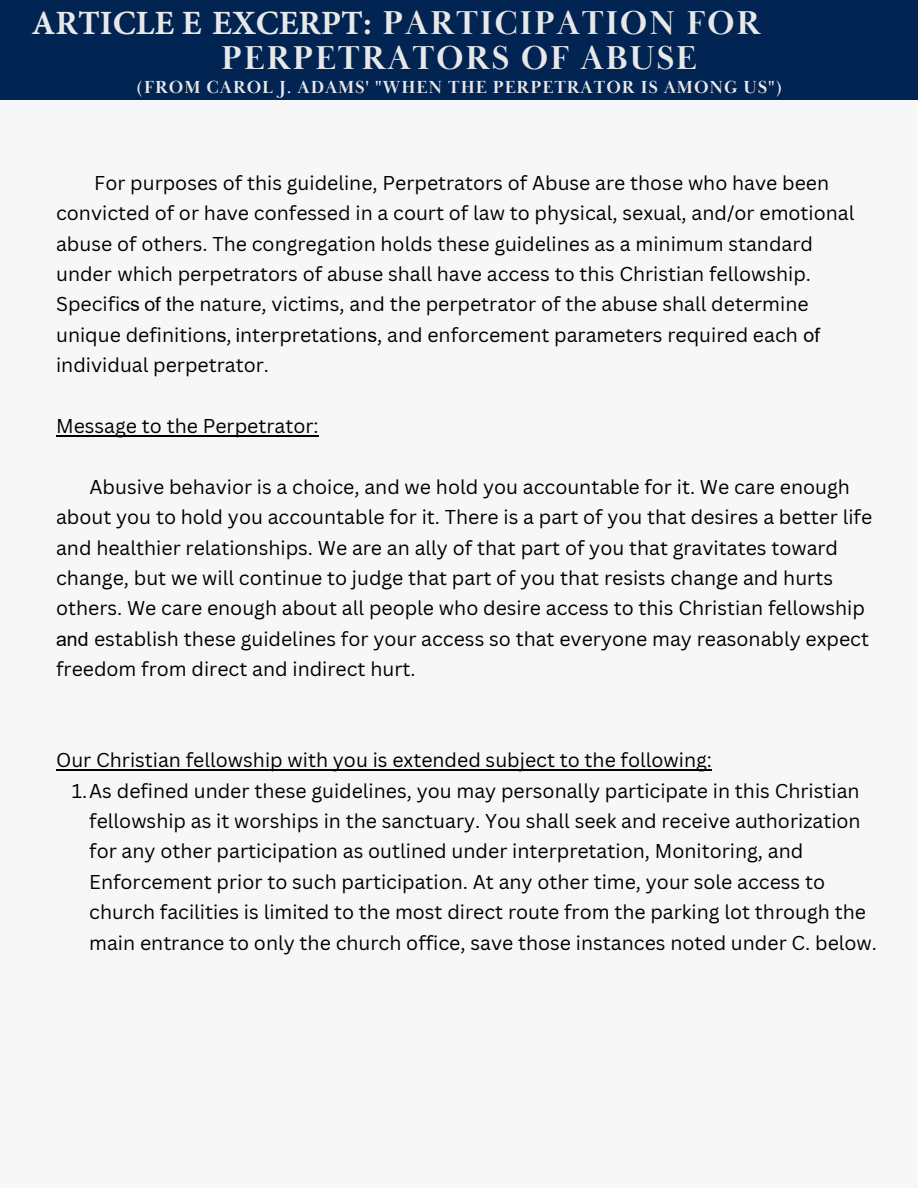
<style>
.page{position:relative;width:918px;height:1188px;background:#f7f7f7}
.page>*{position:absolute;margin:0;border:0;box-sizing:border-box;transform-origin:0 0}
.t1{font:700 34.05px "Minion Pro";color:#e8e8e8}
.t2{font:700 34.05px "Baskerville Display PT";letter-spacing:.05em;color:#e8e8e8}
.t3{font:19.5px/30.3px "Canva Sans";color:#000}
.t4{font:700 18px "Baskerville Display PT";letter-spacing:.05em;color:#e8e8e8}
.s1{font-family:"Baskerville Display PT"}
.s2{font-family:"Arial"}
</style>
<div class="page">
<div style="left:0;top:0;width:918px;height:99px;background:#022452"></div>
<hr style="left:56px;top:436px;width:263px;height:1px;background:#000">
<hr style="left:56px;top:770px;width:656px;height:1px;background:#000">
<h1 class="t1" style="left:32px;top:-1px;width:731px">ARTICLE E EXCERPT: <span class="s1">PARTICIPATION FOR</span></h1>
<h1 class="t2" style="left:221px;top:37px;width:477px">PERPETRATORS OF ABUSE</h1>
<p class="t4" style="left:136px;top:76px;width:649px">(FROM CAROL J. ADAMS' "WHEN THE PERPETRATOR IS AMONG US")</p>
<p class="t3" style="left:56px;top:167px;width:800px;text-indent:38px">For purposes of this guideline, Perpetrators of Abuse are those who have been convicted of or have confessed in a court of law to physical, sexual, and/or emotional abuse of others. The congregation holds these guidelines as a minimum standard under which perpetrators of abuse shall have access to this Christian fellowship.<br>Specifi<span class="s2">cs of t</span>he nature, victims, and the perpetrator of the abuse shall determine unique definition<span class="s2">s i</span>, nterpretation<span class="s2">s</span>, and enforcement parameters required each <span class="s2">of </span>individual perpetrator.</p>
<p class="t3" style="left:56px;top:410px;width:264px">Message to the Perpetrator:</p>
<p class="t3" style="left:56px;top:471px;width:818px;text-indent:33px">Abusive behavior is a choice, and we hold you accountable for it. We care enough about you to hold you accountable for it. There is a part of you that desires a better life and healthier relationships. We are an ally of that part of you that gravitates toward change, but we will continue to judge that part of you that resists change and hurts others. We care enough about all people who desire access to this Christian fellowship <span class="s2">and</span> establish these guidelines for your access so that everyone may reasonably expect freedom from direct and indirect hurt.</p>
<p class="t3" style="left:56px;top:744px;width:657px">Our Christian fellowship with you is extended subject to the following:</p>
<p class="t3" style="left:89px;top:775px;width:789px;text-indent:-17px">1.As defined under these guidelines, you may personally participate in this Christian fellowship as it worships in the sanctuary. You shall seek and receive authorization for any other participation as outlined under interpretation, Monitoring, and Enforcement prior to such participation. At any other time, your sole access to church facilities is limited to the most direct route from the parking lot through the main entrance to only the church office, save those instances noted under C. below.</p>
</div>
